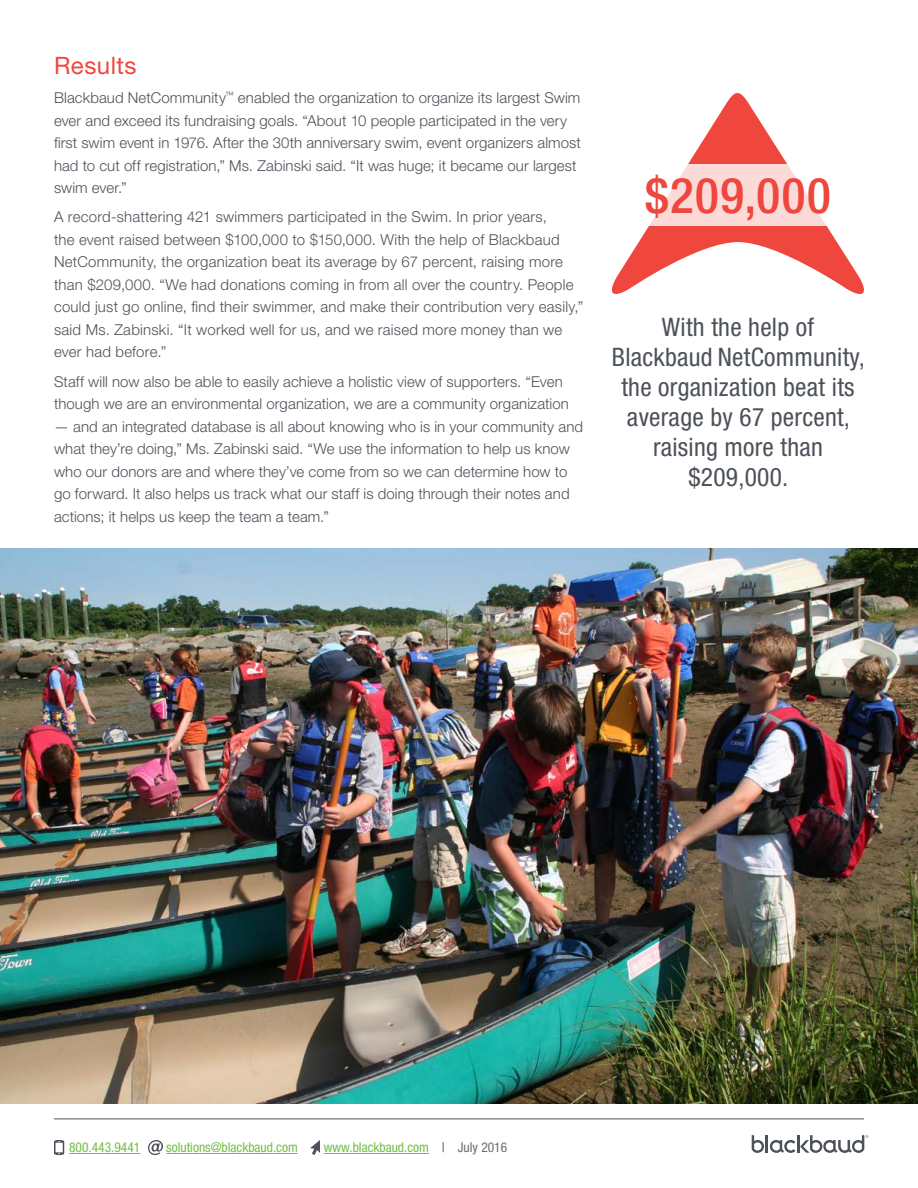
<style>
.page{position:relative;width:918px;height:1188px;background:#fff}
.page>*{position:absolute;margin:0;border:0;box-sizing:border-box;transform-origin:0 0}
.t1{font:500 condensed 49.35px "Helvetica Neue LT Std";letter-spacing:.035em;color:#ef463d}
.t2{font:condensed 25.5px/30px "Helvetica Neue LT Std";letter-spacing:.01em;color:#4d525a;text-align:center}
.t3{font:24px "Helvetica Neue LT Std";letter-spacing:.02em;color:#ef463d}
.t4{font:300 15px/22.5px "Helvetica Neue LT Std";letter-spacing:.005em;color:#4d525a}
.t5{font:condensed 13.5px "Helvetica Neue LT Std";color:#72bf44}
.s1{color:#4d525a}
.s2{color:#686c74}
</style>
<div class="page">
<img style="left:0;top:549px;width:918px;height:555px">
<svg style="left:611px;top:93px;width:253px;height:201px"></svg>
<svg style="left:616px;top:165px;width:248px;height:61px;fill:#fbdad8"></svg>
<hr style="left:69px;top:1153px;width:71px;height:1px;background:#72bf44">
<hr style="left:166px;top:1153px;width:132px;height:1px;background:#72bf44">
<hr style="left:324px;top:1153px;width:105px;height:1px;background:#72bf44">
<svg style="left:148px;top:1140px;width:15px;height:15px"></svg>
<svg style="left:310px;top:1140px;width:10px;height:15px"></svg>
<svg style="left:54px;top:1140px;width:10px;height:15px"></svg>
<svg style="left:752px;top:1135px;width:116px;height:18px"></svg>
<hr style="left:54px;top:1119px;width:810px;height:1px;background:#4d525a">
<h3 class="t3" style="left:54px;top:51px;width:84px">Results</h3>
<p class="t4" style="left:54px;top:86px;width:528px">Blackbaud NetCommunity<sup>™</sup> enabled the organization to organize its largest Swim ever and exceed its fundraising goals. “About 10 people participated in the very first swim event in 1976. After the 30th anniversary swim, event organizers almost had to cut off registration,” Ms. Zabinski said. “It was huge; it became our largest swim ever.”</p>
<p class="t4" style="left:54px;top:205px;width:531px">A record-shattering 421 swimmers participated in the Swim. In prior years,<br>the event raised between $100,000 to $150,000. With the help of Blackbaud NetCommunity, the organization beat its average by 67 percent, raising more than $209,000. “We had donations coming in from all over the country. People could just go online, find their swimmer, and make their contribution very easily,” said Ms. Zabinski. “It worked well for us, and we raised more money than we ever had before.”</p>
<p class="t4" style="left:54px;top:370px;width:516px">Staff will now also be able to easily achieve a holistic view of supporters. “Even though we are an environmental organization, we are a community organization</p>
<p class="t4" style="left:54px;top:415px;width:531px">— and an integrated database is all about knowing who is in your community and what they’re doing,” Ms. Zabinski said. “We use the information to help us know who our donors are and where they’ve come from so we can determine how to go forward. It also helps us track what our staff is doing through their notes and actions; it helps us keep the team a team.”</p>
<h1 class="t1" style="left:645px;top:166px;width:187px">$209,000</h1>
<h2 class="t2" style="left:612px;top:311px;width:254px">With the help of<br>Blackbaud NetCommunity, the organization beat its average by 67 percent, raising more than $209,000.</h2>
<p class="t5" style="left:69px;top:1140px;width:73px">800.443.9441</p>
<p class="t5" style="left:166px;top:1140px;width:133px">solutions@blackbaud.com</p>
<p class="t5" style="left:324px;top:1140px;width:185px">www.blackbaud.com <span class="s1">|</span> <span class="s2">July 2016</span></p>
</div>
